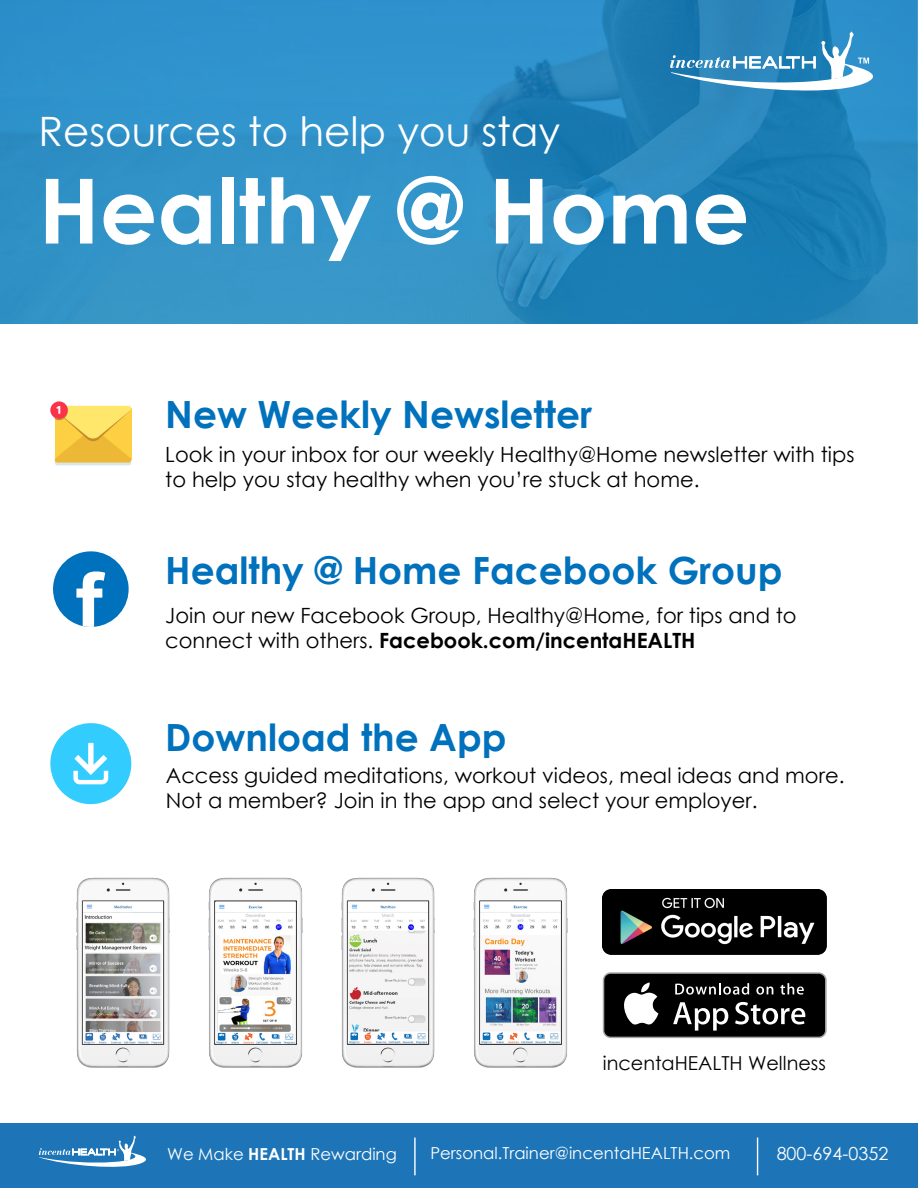
<style>
.page{position:relative;width:918px;height:1188px;background:#fff}
.page>*{position:absolute;margin:0;border:0;box-sizing:border-box;transform-origin:0 0}
.t1{font:700 90px "Century Gothic";color:#fff}
.t2{font:40.5px "Century Gothic";color:#fff}
.t3{font:700 37.5px "Century Gothic";color:#0071bc}
.t4{font:21px/25.2px "Century Gothic";color:#000}
.t5{font:19.2px "Century Gothic";color:#000}
.t6{font:18px "Century Gothic";color:#fff}
.t7{font:16.5px "Century Gothic";color:#fff}
.s1{font-weight:700}
</style>
<div class="page">
<svg style="left:0;top:0;width:916px;height:324px;background:#2a8cc2"></svg>
<svg style="left:670px;top:31px;width:203px;height:60px"></svg>
<svg style="left:53px;top:551px;width:76px;height:76px"></svg>
<svg style="left:50px;top:401px;width:18px;height:18px"></svg>
<svg style="left:54px;top:406px;width:78px;height:59px;background:#f5ca53"></svg>
<svg style="left:603px;top:972px;width:224px;height:66px"></svg>
<div style="left:604px;top:974px;width:221px;height:63px;background:#000;border-radius:6px"></div>
<svg style="left:624px;top:983px;width:34px;height:42px"></svg>
<svg style="left:673px;top:1002px;width:55px;height:29px"></svg>
<svg style="left:735px;top:1002px;width:70px;height:23px"></svg>
<svg style="left:675px;top:983px;width:74px;height:12px"></svg>
<svg style="left:756px;top:987px;width:17px;height:8px"></svg>
<svg style="left:780px;top:983px;width:24px;height:12px"></svg>
<img style="left:603px;top:889px;width:224px;height:66px">
<img style="left:76px;top:877px;width:94px;height:191px">
<img style="left:473px;top:877px;width:95px;height:191px">
<img style="left:341px;top:877px;width:94px;height:191px">
<img style="left:208px;top:877px;width:95px;height:191px">
<svg style="left:50px;top:723px;width:82px;height:82px"></svg>
<div style="left:0;top:1123px;width:918px;height:65px;background:#1d75b8"></div>
<hr style="left:414px;top:1138px;width:2px;height:37px;background:#fff">
<hr style="left:757px;top:1138px;width:1px;height:37px;background:#fff">
<svg style="left:39px;top:1136px;width:107px;height:31px"></svg>
<h2 class="t2" style="left:39px;top:103px;width:523px">Resources to help you stay</h2>
<h1 class="t1" style="left:39px;top:143px;width:712px">Healthy @ Home</h1>
<h3 class="t3" style="left:165px;top:386px;width:428px">New Weekly Newsletter</h3>
<p class="t4" style="left:165px;top:441px;width:691px">Look in your inbox for our weekly Healthy@Home newsletter with tips to help you stay healthy when you’re stuck at home.</p>
<h3 class="t3" style="left:165px;top:542px;width:619px">Healthy @ Home Facebook Group</h3>
<p class="t4" style="left:165px;top:602px;width:633px">Join our new Facebook Group, Healthy@Home, for tips and to connect with others. <span class="s1">Facebook.com/incentaHEALTH</span></p>
<h3 class="t3" style="left:165px;top:708px;width:343px">Download the App</h3>
<p class="t4" style="left:166px;top:762px;width:680px">Access guided meditations, workout videos, meal ideas and more.<br>Not a member? Join in the app and select your employer.</p>
<p class="t5" style="left:603px;top:1050px;width:225px">incentaHEALTH Wellness</p>
<p class="t7" style="left:167px;top:1143px;width:231px">We Make <span class="s1">HEALTH</span> Rewarding</p>
<p class="t7" style="left:430px;top:1141px;width:301px">Personal.Trainer@incentaHEALTH.com</p>
<p class="t6" style="left:777px;top:1141px;width:113px">800-694-0352</p>
</div>
